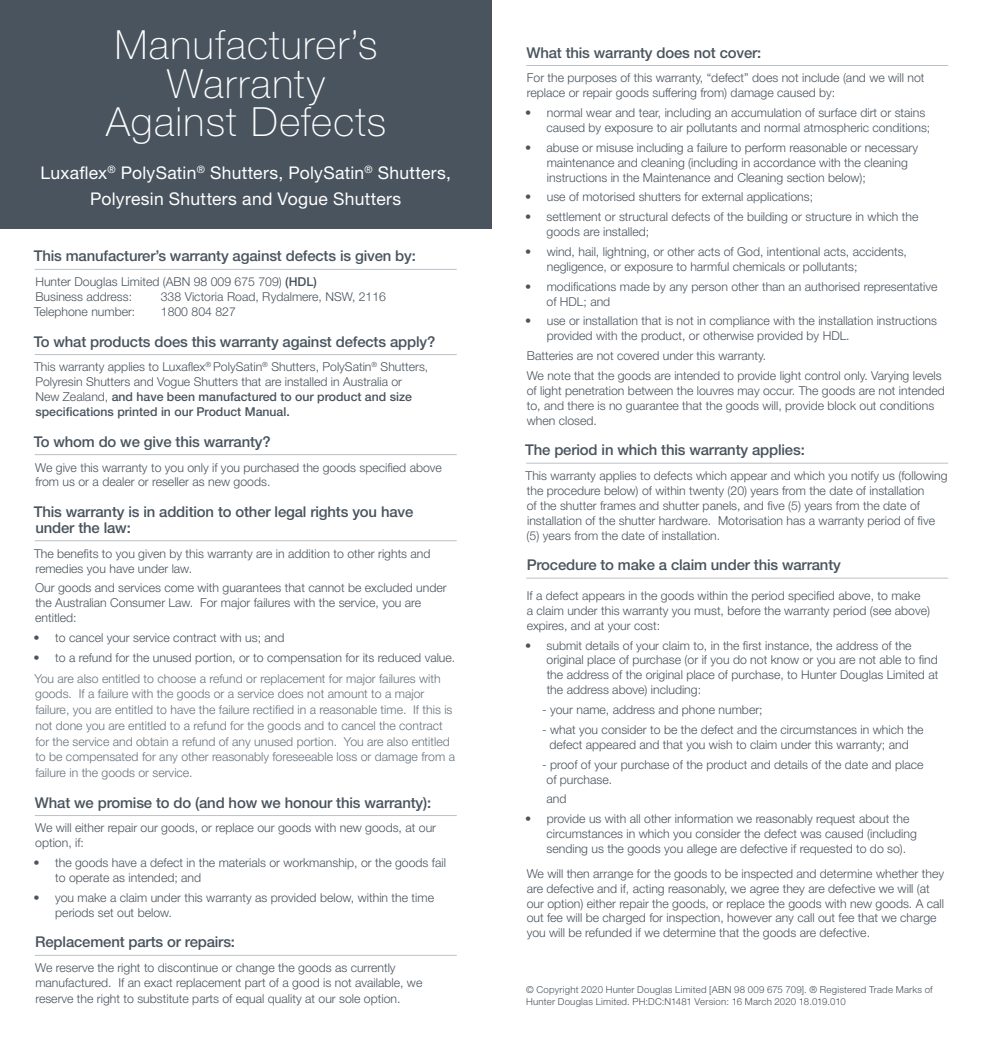
<style>
.page{position:relative;width:983px;height:1042px;background:#fff}
.page>*{position:absolute;margin:0;border:0;box-sizing:border-box;transform-origin:0 0}
.t1{font:100 40.25px/38.5px "Helvetica Neue LT Std";letter-spacing:.03em;color:#fff;text-align:center}
.t2{font:17.5px/26.2px "Helvetica Neue LT Std";letter-spacing:.015em;color:#fff;text-align:center}
.t3{font:500 14.88px/15.8px "Helvetica Neue LT Std";letter-spacing:-.01em;color:#49545e}
.body{font:300 12.25px/14.9px "Helvetica Neue LT Std";color:#49545e}
.body-2{font:300 12.25px/15.8px "Helvetica Neue LT Std";color:#67737d}
.t4{font:300 9.62px/11.5px "Helvetica Neue LT Std";letter-spacing:.025em;color:#49545e}
.s1{font-weight:500}
</style>
<div class="page">
<div style="left:0;top:0;width:491px;height:228px;background:#49545e"></div>
<hr style="left:35px;top:269px;width:421px;height:1px;background:#bbc1c7">
<hr style="left:35px;top:354px;width:421px;height:1px;background:#bbc1c7">
<hr style="left:35px;top:454px;width:421px;height:1px;background:#bbc1c7">
<hr style="left:35px;top:540px;width:421px;height:1px;background:#bbc1c7">
<hr style="left:35px;top:815px;width:421px;height:1px;background:#bbc1c7">
<hr style="left:35px;top:955px;width:421px;height:1px;background:#bbc1c7">
<hr style="left:526px;top:65px;width:421px;height:1px;background:#bbc1c7">
<hr style="left:526px;top:463px;width:421px;height:1px;background:#bbc1c7">
<hr style="left:526px;top:578px;width:421px;height:1px;background:#bbc1c7">
<p class="t1" style="left:106px;top:26px;width:281px">Manufacturer’s<br>Warranty<br>Against Defects</p>
<p class="t2" style="left:40px;top:159px;width:412px">Luxaflex<sup>®</sup> PolySatin<sup>®</sup> Shutters, PolySatin<sup>®</sup> Shutters,<br>Polyresin Shutters and Vogue Shutters</p>
<p class="t3" style="left:34px;top:248px;width:383px">This manufacturer’s warranty against defects is given by:</p>
<p class="body" style="left:35px;top:274px;width:283px">Hunter Douglas Limited (ABN 98 009 675 709) <span class="s1">(HDL)<br></span>Business address:</p>
<p class="body" style="left:161px;top:289px;width:227px">338 Victoria Road, Rydalmere, NSW, 2116</p>
<p class="body" style="left:34px;top:304px;width:103px">Telephone number:</p>
<p class="body" style="left:161px;top:304px;width:76px">1800 804 827</p>
<p class="t3" style="left:34px;top:333px;width:403px">To what products does this warranty against defects apply?</p>
<p class="body" style="left:34px;top:359px;width:395px">This warranty applies to Luxaflex<sup>®</sup> PolySatin<sup>®</sup> Shutters, PolySatin<sup>®</sup> Shutters, Polyresin Shutters and Vogue Shutters that are installed in Australia or<br>New Zealand, <span class="s1">and have been manufactured to our product and size specifications printed in our Product Manual.</span></p>
<p class="t3" style="left:34px;top:433px;width:238px">To whom do we give this warranty?</p>
<p class="body" style="left:35px;top:459px;width:408px">We give this warranty to you only if you purchased the goods specified above from us or a dealer or reseller as new goods.</p>
<p class="t3" style="left:34px;top:504px;width:381px">This warranty is in addition to other legal rights you have under the law:</p>
<p class="body" style="left:34px;top:545px;width:398px">The benefits to you given by this warranty are in addition to other rights and remedies you have under law.</p>
<p class="body" style="left:35px;top:580px;width:413px">Our goods and services come with guarantees that cannot be excluded under the Australian Consumer Law. For major failures with the service, you are entitled:</p>
<p class="body" style="left:34px;top:630px;width:252px">• to cancel your service contract with us; and</p>
<p class="body" style="left:34px;top:650px;width:423px">• to a refund for the unused portion, or to compensation for its reduced value.</p>
<p class="body-2" style="left:34px;top:670px;width:422px">You are also entitled to choose a refund or replacement for major failures with goods. If a failure with the goods or a service does not amount to a major failure, you are entitled to have the failure rectified in a reasonable time. If this is not done you are entitled to a refund for the goods and to cancel the contract for the service and obtain a refund of any unused portion. You are also entitled to be compensated for any other reasonably foreseeable loss or damage from a failure in the goods or service.</p>
<p class="t3" style="left:35px;top:794px;width:398px">What we promise to do (and how we honour this warranty):</p>
<p class="body" style="left:35px;top:820px;width:402px">We will either repair our goods, or replace our goods with new goods, at our option, if:</p>
<p class="body" style="left:55px;top:855px;width:392px;text-indent:-22px">• the goods have a defect in the materials or workmanship, or the goods fail to operate as intended; and</p>
<p class="body" style="left:55px;top:890px;width:380px;text-indent:-22px">• you make a claim under this warranty as provided below, within the time periods set out below.</p>
<p class="t3" style="left:35px;top:934px;width:201px">Replacement parts or repairs:</p>
<p class="body" style="left:35px;top:960px;width:388px;line-height:15.4px">We reserve the right to discontinue or change the goods as currently manufactured. If an exact replacement part of a good is not available, we reserve the right to substitute parts of equal quality at our sole option.</p>
<p class="t3" style="left:526px;top:44px;width:236px">What this warranty does not cover:</p>
<p class="body" style="left:526px;top:70px;width:399px">For the purposes of this warranty, “defect” does not include (and we will not replace or repair goods suffering from) damage caused by:</p>
<p class="body" style="left:546px;top:105px;width:385px;text-indent:-21px">• normal wear and tear, including an accumulation of surface dirt or stains caused by exposure to air pollutants and normal atmospheric conditions;</p>
<p class="body" style="left:546px;top:140px;width:373px;text-indent:-22px">• abuse or misuse including a failure to perform reasonable or necessary maintenance and cleaning (including in accordance with the cleaning instructions in the Maintenance and Cleaning section below);</p>
<p class="body" style="left:525px;top:189px;width:289px">• use of motorised shutters for external applications;</p>
<p class="body" style="left:546px;top:209px;width:373px;text-indent:-21px">• settlement or structural defects of the building or structure in which the goods are installed;</p>
<p class="body" style="left:546px;top:244px;width:361px;text-indent:-22px">• wind, hail, lightning, or other acts of God, intentional acts, accidents, negligence, or exposure to harmful chemicals or pollutants;</p>
<p class="body" style="left:546px;top:279px;width:392px;text-indent:-21px">• modifications made by any person other than an authorised representative of HDL; and</p>
<p class="body" style="left:546px;top:313px;width:391px;text-indent:-22px">• use or installation that is not in compliance with the installation instructions provided with the product, or otherwise provided by HDL.</p>
<p class="body" style="left:527px;top:348px;width:240px">Batteries are not covered under this warranty.</p>
<p class="body" style="left:526px;top:368px;width:419px">We note that the goods are intended to provide light control only. Varying levels of light penetration between the louvres may occur. The goods are not intended to, and there is no guarantee that the goods will, provide block out conditions when closed.</p>
<p class="t3" style="left:525px;top:442px;width:281px">The period in which this warranty applies:</p>
<p class="body" style="left:525px;top:468px;width:423px">This warranty applies to defects which appear and which you notify us (following the procedure below) of within twenty (20) years from the date of installation<br>of the shutter frames and shutter panels, and five (5) years from the date of installation of the shutter hardware. Motorisation has a warranty period of five (5) years from the date of installation.</p>
<p class="t3" style="left:526px;top:557px;width:315px">Procedure to make a claim under this warranty</p>
<p class="body" style="left:526px;top:588px;width:405px">If a defect appears in the goods within the period specified above, to make<br>a claim under this warranty you must, before the warranty period (see above) expires, and at your cost:</p>
<p class="body" style="left:546px;top:637px;width:393px;text-indent:-21px">• submit details of your claim to, in the first instance, the address of the original place of purchase (or if you do not know or you are not able to find the address of the original place of purchase, to Hunter Douglas Limited at the address above) including:</p>
<p class="body" style="left:542px;top:702px;width:222px">- your name, address and phone number;</p>
<p class="body" style="left:549px;top:722px;width:375px;text-indent:-7px">- what you consider to be the defect and the circumstances in which the defect appeared and that you wish to claim under this warranty; and</p>
<p class="body" style="left:546px;top:756px;width:378px;text-indent:-4px">- proof of your purchase of the product and details of the date and place of purchase.</p>
<p class="body" style="left:546px;top:791px;width:21px">and</p>
<p class="body" style="left:546px;top:811px;width:372px;text-indent:-21px">• provide us with all other information we reasonably request about the circumstances in which you consider the defect was caused (including sending us the goods you allege are defective if requested to do so).</p>
<p class="body" style="left:526px;top:865px;width:419px">We will then arrange for the goods to be inspected and determine whether they are defective and if, acting reasonably, we agree they are defective we will (at our option) either repair the goods, or replace the goods with new goods. A call out fee will be charged for inspection, however any call out fee that we charge you will be refunded if we determine that the goods are defective.</p>
<p class="t4" style="left:526px;top:984px;width:408px">© Copyright 2020 Hunter Douglas Limited [ABN 98 009 675 709]. ® Registered Trade Marks of<br>Hunter Douglas Limited. PH:DC:N1481 Version: 16 March 2020 18.019.010</p>
</div>
